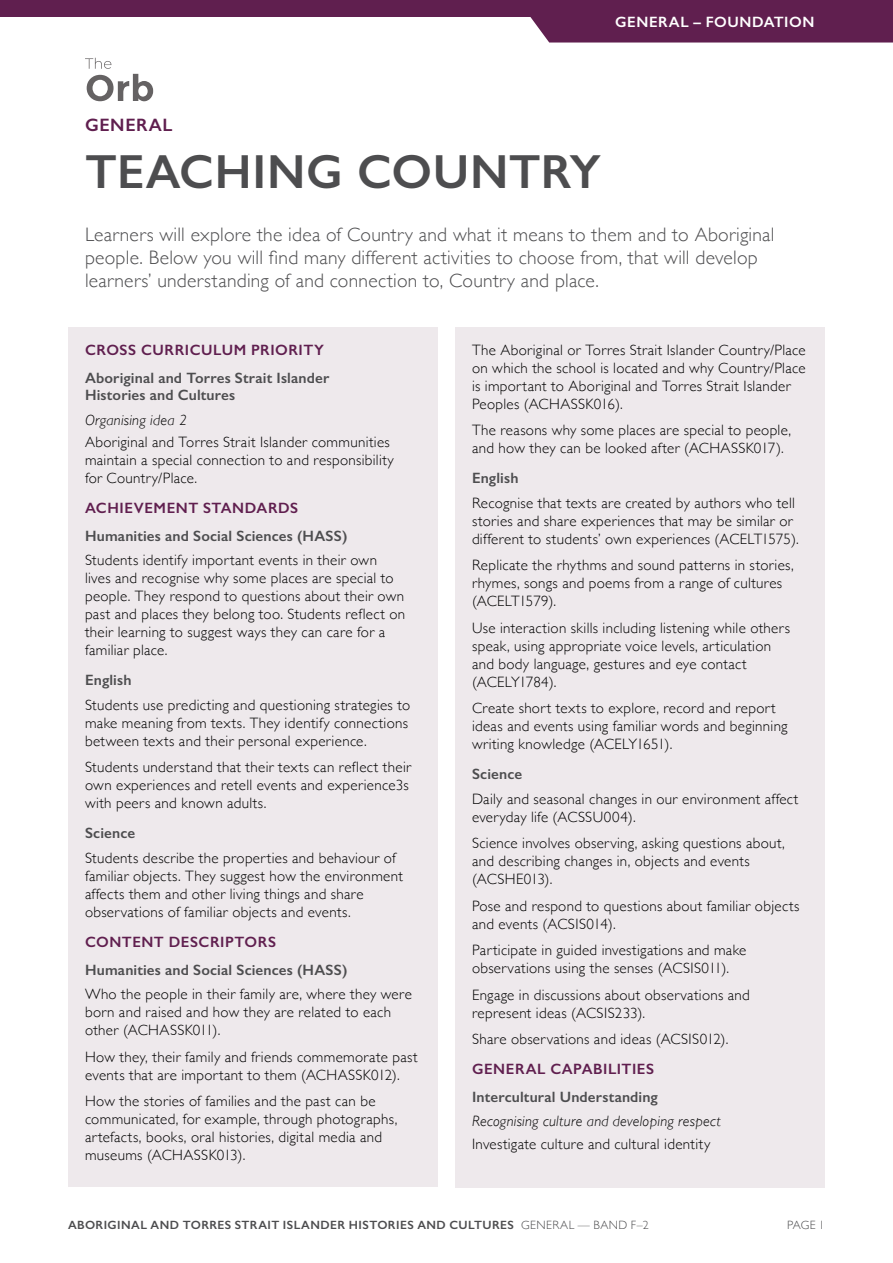
<style>
.page{position:relative;width:893px;height:1263px;background:#fff}
.page>*{position:absolute;margin:0;border:0;box-sizing:border-box;transform-origin:0 0}
.Snapshot_Title{font:600 48px "Gill Sans";letter-spacing:.01em;color:#4d4d4f}
.Introduction{font:300 19.5px/23.1px "Gill Sans";letter-spacing:.015em;color:#4d4d4f}
.t1{font:600 18px "Gill Sans";letter-spacing:.035em;color:#601f4f}
.Body{font:300 15px/18px "Gill Sans";letter-spacing:.02em;color:#000}
.H3_-_Grey_Sentence_C{font:600 15px/17.2px "Gill Sans";letter-spacing:.01em;color:#4d4d4f}
.H2_-_Colour_Caps{font:600 15px "Gill Sans";letter-spacing:.035em;color:#601f4f}
.H4___Italics{font:italic 300 15px "Gill Sans";letter-spacing:.015em;color:#000}
.t2{font:600 15px "Gill Sans";letter-spacing:.035em;color:#fff}
.t3{font:600 12px "Gill Sans";letter-spacing:.035em;color:#4d4d4f}
.t4{font:300 12px "Gill Sans";color:#4d4d4f}
.s1{font-weight:300}
</style>
<div class="page">
<div style="left:68px;top:327px;width:370px;height:859px;background:#eee9ec"></div>
<div style="left:455px;top:327px;width:370px;height:860px;background:#eee9ec"></div>
<div style="left:0;top:0;width:619px;height:16px;background:#601f4f"></div>
<svg style="left:508px;top:0;width:385px;height:43px"></svg>
<svg style="left:85px;top:58px;width:68px;height:43px"></svg>
<p class="t2" style="left:615px;top:13px;width:201px">GENERAL – FOUNDATION</p>
<p class="t1" style="left:85px;top:114px;width:89px">GENERAL</p>
<p class="Snapshot_Title" style="left:85px;top:143px;width:518px">TEACHING COUNTRY</p>
<p class="Introduction" style="left:85px;top:222px;width:691px">Learners will explore the idea of Country and what it means to them and to Aboriginal people. Below you will find many different activities to choose from, that will develop learners’ understanding of and connection to, Country and place.</p>
<p class="H2_-_Colour_Caps" style="left:85px;top:341px;width:241px">CROSS CURRICULUM PRIORITY</p>
<p class="H3_-_Grey_Sentence_C" style="left:85px;top:369px;width:246px">Aboriginal and Torres Strait Islander<br>Histories and Cultures</p>
<p class="H4___Italics" style="left:85px;top:411px;width:103px">Organising idea 2</p>
<p class="Body" style="left:85px;top:432px;width:310px">Aboriginal and Torres Strait Islander communities maintain a special connection to and responsibility for Country/Place.</p>
<p class="H2_-_Colour_Caps" style="left:85px;top:499px;width:215px">ACHIEVEMENT STANDARDS</p>
<p class="H3_-_Grey_Sentence_C" style="left:85px;top:527px;width:264px">Humanities and Social Sciences (HASS)</p>
<p class="Body" style="left:85px;top:551px;width:322px">Students identify important events in their own lives and recognise why some places are special to people. They respond to questions about their own past and places they belong too. Students reflect on their learning to suggest ways they can care for a familiar place.</p>
<p class="H3_-_Grey_Sentence_C" style="left:85px;top:672px;width:48px">English</p>
<p class="Body" style="left:85px;top:695px;width:327px">Students use predicting and questioning strategies to make meaning from texts. They identify connections between texts and their personal experience.</p>
<p class="Body" style="left:85px;top:758px;width:328px">Students understand that their texts can reflect their own experiences and retell events and experience3s with peers and known adults.</p>
<p class="H3_-_Grey_Sentence_C" style="left:85px;top:824px;width:52px">Science</p>
<p class="Body" style="left:85px;top:848px;width:319px">Students describe the properties and behaviour of familiar objects. They suggest how the environment affects them and other living things and share observations of familiar objects and events.</p>
<p class="H2_-_Colour_Caps" style="left:85px;top:932px;width:192px">CONTENT DESCRIPTORS</p>
<p class="H3_-_Grey_Sentence_C" style="left:85px;top:961px;width:264px">Humanities and Social Sciences (HASS)</p>
<p class="Body" style="left:85px;top:984px;width:328px">Who the people in their family are, where they were born and raised and how they are related to each other (ACHASSK011).</p>
<p class="Body" style="left:85px;top:1047px;width:334px">How they, their family and friends commemorate past events that are important to them (ACHASSK012).</p>
<p class="Body" style="left:85px;top:1091px;width:314px">How the stories of families and the past can be communicated, for example, through photographs, artefacts, books, oral histories, digital media and museums (ACHASSK013).</p>
<p class="Body" style="left:472px;top:340px;width:335px">The Aboriginal or Torres Strait Islander Country/Place on which the school is located and why Country/Place is important to Aboriginal and Torres Strait Islander Peoples (ACHASSK016).</p>
<p class="Body" style="left:472px;top:421px;width:321px">The reasons why some places are special to people, and how they can be looked after (ACHASSK017).</p>
<p class="H3_-_Grey_Sentence_C" style="left:472px;top:469px;width:48px">English</p>
<p class="Body" style="left:472px;top:493px;width:328px">Recognise that texts are created by authors who tell stories and share experiences that may be similar or different to students’ own experiences (ACELT1575).</p>
<p class="Body" style="left:472px;top:556px;width:323px">Replicate the rhythms and sound patterns in stories, rhymes, songs and poems from a range of cultures (ACELT1579).</p>
<p class="Body" style="left:472px;top:618px;width:319px">Use interaction skills including listening while others speak, using appropriate voice levels, articulation and body language, gestures and eye contact (ACELY1784).</p>
<p class="Body" style="left:472px;top:699px;width:317px">Create short texts to explore, record and report ideas and events using familiar words and beginning writing knowledge (ACELY1651).</p>
<p class="H3_-_Grey_Sentence_C" style="left:472px;top:765px;width:52px">Science</p>
<p class="Body" style="left:472px;top:789px;width:328px">Daily and seasonal changes in our environment affect everyday life (ACSSU004).</p>
<p class="Body" style="left:472px;top:833px;width:314px">Science involves observing, asking questions about, and describing changes in, objects and events (ACSHE013).</p>
<p class="Body" style="left:472px;top:896px;width:329px">Pose and respond to questions about familiar objects and events (ACSIS014).</p>
<p class="Body" style="left:472px;top:940px;width:276px">Participate in guided investigations and make observations using the senses (ACSIS011).</p>
<p class="Body" style="left:472px;top:985px;width:279px">Engage in discussions about observations and represent ideas (ACSIS233).</p>
<p class="Body" style="left:472px;top:1029px;width:258px">Share observations and ideas (ACSIS012).</p>
<p class="H2_-_Colour_Caps" style="left:472px;top:1060px;width:184px">GENERAL CAPABILITIES</p>
<p class="H3_-_Grey_Sentence_C" style="left:472px;top:1088px;width:187px">Intercultural Understanding</p>
<p class="H4___Italics" style="left:472px;top:1113px;width:250px">Recognising culture and developing respect</p>
<p class="Body" style="left:472px;top:1134px;width:240px">Investigate culture and cultural identity</p>
<p class="t3" style="left:68px;top:1218px;width:582px">ABORIGINAL AND TORRES STRAIT ISLANDER HISTORIES AND CULTURES <span class="s1">GENERAL — BAND F–2</span></p>
<p class="t4" style="left:787px;top:1216px;width:39px">PAGE 1</p>
</div>
